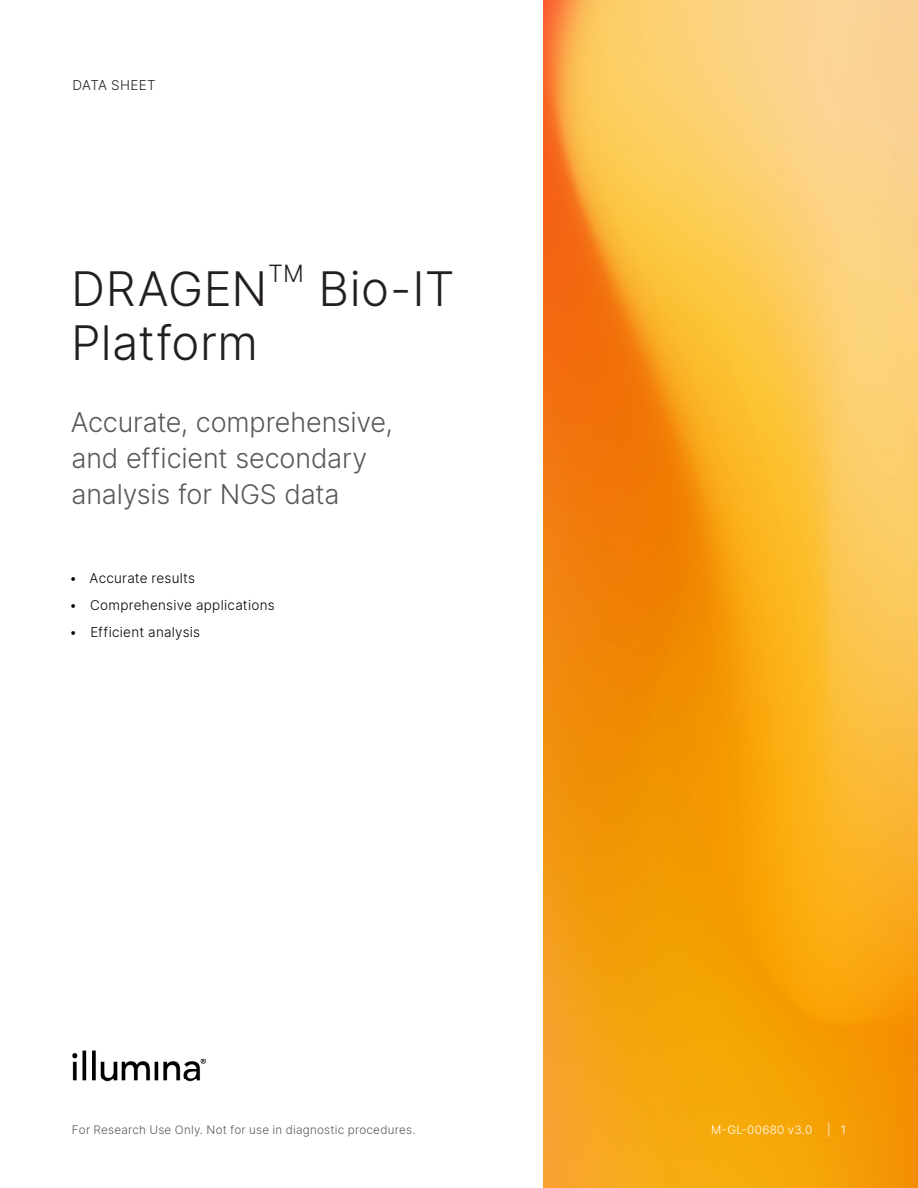
<style>
.page{position:relative;width:918px;height:1188px;background:#fff}
.page>*{position:absolute;margin:0;border:0;box-sizing:border-box;transform-origin:0 0}
.Title{font:300 47.25px "Inter";letter-spacing:.01em;color:#231f20}
.Subtitle{font:300 27px/36px "Inter";letter-spacing:-.005em;color:#57585a}
.Title-2{font:300 23.55px "Inter";color:#231f20}
.t1{font:300 13.5px "Inter";letter-spacing:.02em;color:#000}
.zz_Document_Type___S{font:300 13.5px "Inter";letter-spacing:.015em;color:#231f20}
.zz_For_Research_Only{font:300 11.7px "Inter";letter-spacing:.02em;color:#57585a}
.zz_Pub_Number{font:300 11.7px "Inter";letter-spacing:.025em;color:#fff}
</style>
<div class="page">
<img style="left:543px;top:0;width:375px;height:1188px">
<img style="left:72px;top:1050px;width:134px;height:32px">
<p class="zz_Document_Type___S" style="left:73px;top:76px;width:85px">DATA SHEET</p>
<p class="Title" style="left:71px;top:255px;width:198px">DRAGEN</p>
<p class="Title-2" style="left:268px;top:257px;width:37px">TM</p>
<p class="Title" style="left:318px;top:255px;width:138px">Bio-IT</p>
<p class="Title" style="left:71px;top:309px;width:188px">Platform</p>
<p class="Subtitle" style="left:71px;top:404px;width:324px">Accurate, comprehensive, and efficient secondary analysis for NGS data</p>
<p class="t1" style="left:70px;top:569px;width:127px">• Accurate results</p>
<p class="t1" style="left:70px;top:596px;width:207px">• Comprehensive applications</p>
<p class="t1" style="left:70px;top:623px;width:132px">• Efficient analysis</p>
<p class="zz_For_Research_Only" style="left:72px;top:1121px;width:345px">For Research Use Only. Not for use in diagnostic procedures.</p>
<p class="zz_Pub_Number" style="left:711px;top:1121px;width:103px">M-GL-00680 v3.0</p>
<p class="zz_Pub_Number" style="left:827px;top:1121px;width:20px">| 1</p>
</div>
